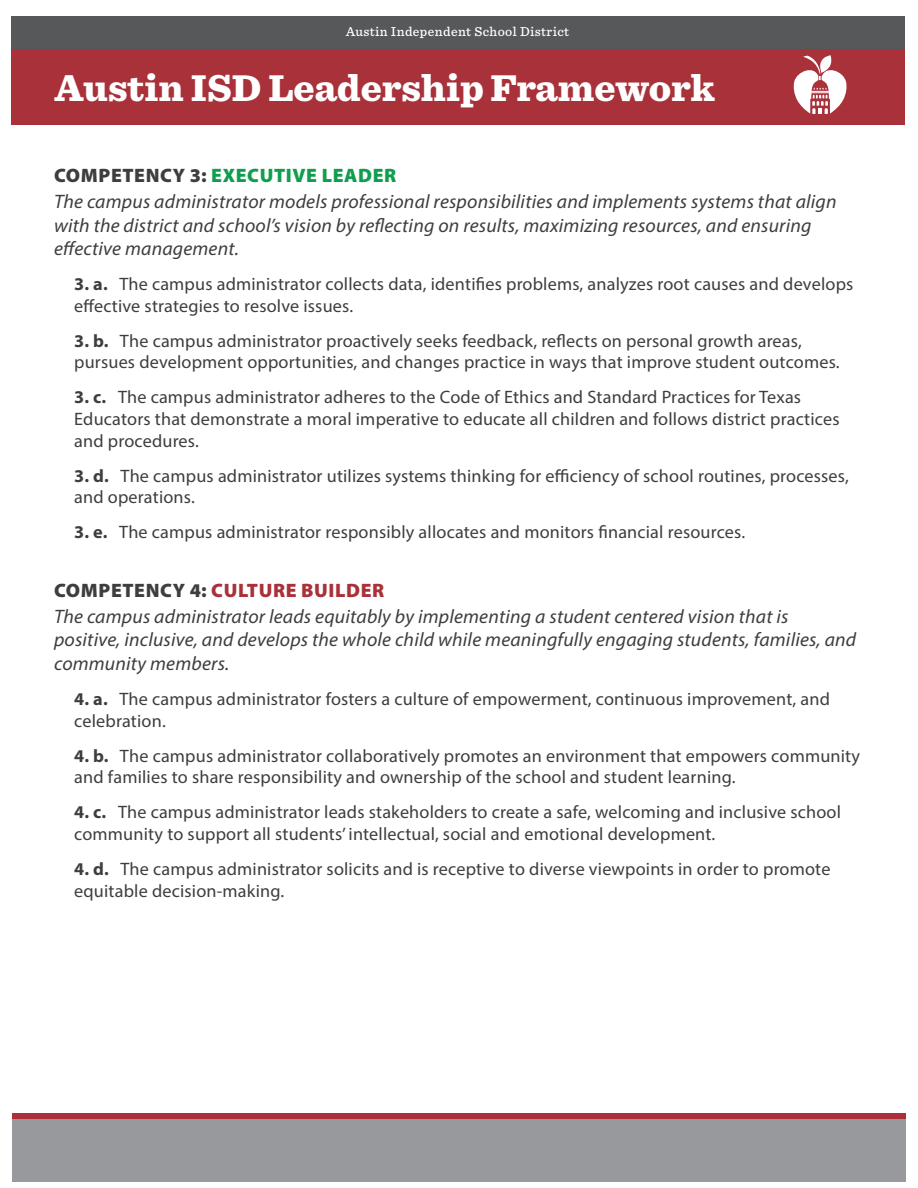
<style>
.page{position:relative;width:918px;height:1188px;background:#fff}
.page>*{position:absolute;margin:0;border:0;box-sizing:border-box;transform-origin:0 0}
.t1{font:900 39px "Sentinel";color:#fff}
.t2{font:italic 19.5px/23.4px "Myriad Pro";letter-spacing:.01em;color:#3e3e3f}
.t3{font:900 19.5px "Myriad Pro";letter-spacing:.03em;color:#0f9d4e}
.t4{font:900 19.5px "Myriad Pro";letter-spacing:.03em;color:#a93139}
.t5{font:18px/21.6px "Myriad Pro";letter-spacing:.01em;color:#3e3e3f}
.t6{font:500 13.5px "Sentinel";letter-spacing:.03em;color:#fff}
.s1{color:#3e3e3f}
.s2{font-weight:700}
</style>
<div class="page">
<div style="left:11px;top:48px;width:893px;height:77px;background:#a93139"></div>
<div style="left:11px;top:16px;width:893px;height:33px;background:#57585a"></div>
<svg style="left:793px;top:55px;width:54px;height:59px"></svg>
<div style="left:12px;top:1113px;width:894px;height:69px;background:#ab3039"></div>
<div style="left:12px;top:1119px;width:894px;height:63px;background:#97999c"></div>
<p class="t6" style="left:346px;top:22px;width:225px">Austin Independent School District</p>
<p class="t1" style="left:55px;top:57px;width:661px">Austin ISD Leadership Framework</p>
<p class="t3" style="left:54px;top:164px;width:344px"><span class="s1">COMPETENCY 3:</span> EXECUTIVE LEADER</p>
<p class="t2" style="left:54px;top:190px;width:784px">The campus administrator models professional responsibilities and implements systems that align with the district and school’s vision by reflecting on results, maximizing resources, and ensuring effective management.</p>
<p class="t5" style="left:74px;top:273px;width:781px"><span class="s2">3. a.</span> The campus administrator collects data, identifies problems, analyzes root causes and develops effective strategies to resolve issues.</p>
<p class="t5" style="left:74px;top:330px;width:767px"><span class="s2">3. b.</span> The campus administrator proactively seeks feedback, reflects on personal growth areas, pursues development opportunities, and changes practice in ways that improve student outcomes.</p>
<p class="t5" style="left:74px;top:386px;width:767px"><span class="s2">3. c.</span> The campus administrator adheres to the Code of Ethics and Standard Practices for Texas<br>Educators that demonstrate a moral imperative to educate all children and follows district practices and procedures.</p>
<p class="t5" style="left:74px;top:465px;width:776px"><span class="s2">3. d.</span> The campus administrator utilizes systems thinking for efficiency of school routines, processes, and operations.</p>
<p class="t5" style="left:74px;top:521px;width:672px"><span class="s2">3. e.</span> The campus administrator responsibly allocates and monitors financial resources.</p>
<p class="t4" style="left:54px;top:579px;width:332px"><span class="s1">COMPETENCY 4:</span> CULTURE BUILDER</p>
<p class="t2" style="left:54px;top:604px;width:804px">The campus administrator leads equitably by implementing a student centered vision that is positive, inclusive, and develops the whole child while meaningfully engaging students, families, and community members.</p>
<p class="t5" style="left:74px;top:688px;width:757px"><span class="s2">4. a.</span> The campus administrator fosters a culture of empowerment, continuous improvement, and celebration.</p>
<p class="t5" style="left:74px;top:745px;width:787px"><span class="s2">4. b.</span> The campus administrator collaboratively promotes an environment that empowers community and families to share responsibility and ownership of the school and student learning.</p>
<p class="t5" style="left:74px;top:801px;width:768px"><span class="s2">4. c.</span> The campus administrator leads stakeholders to create a safe, welcoming and inclusive school community to support all students’ intellectual, social and emotional development.</p>
<p class="t5" style="left:74px;top:858px;width:758px"><span class="s2">4. d.</span> The campus administrator solicits and is receptive to diverse viewpoints in order to promote equitable decision-making.</p>
</div>
